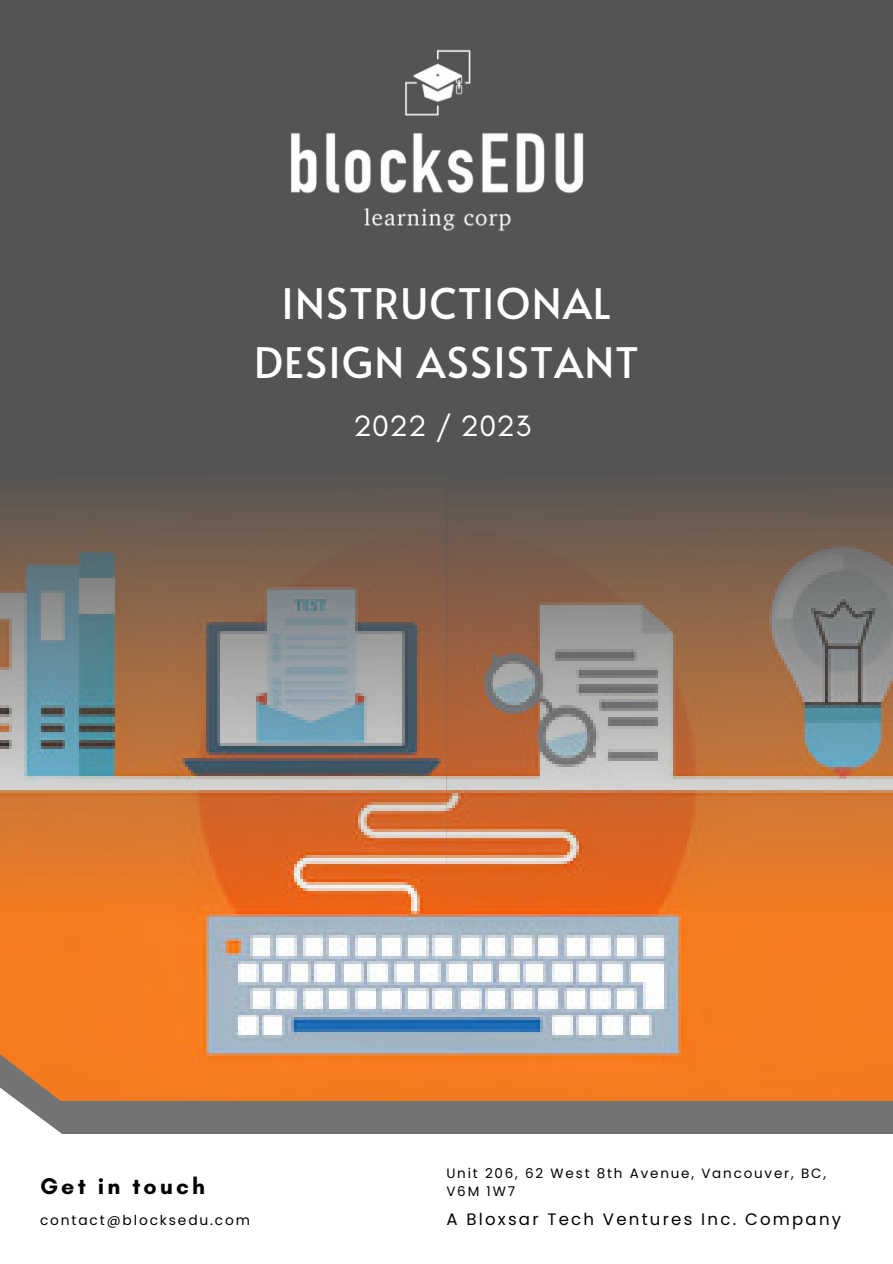
<style>
.page{position:relative;width:893px;height:1264px;background:#fff}
.page>*{position:absolute;margin:0;border:0;box-sizing:border-box;transform-origin:0 0}
.t1{font:42px/58.5px "Alata";letter-spacing:.03em;color:#fff;text-align:center}
.t2{font:30px "Glacial Indifference";letter-spacing:.015em;color:#fff}
.t3{font:700 23.1px "Glacial Indifference";letter-spacing:.135em;color:#000}
.t4{font:16.5px "Poppins";letter-spacing:.135em;color:#000}
.t5{font:13.8px "Poppins";letter-spacing:.135em;color:#000}
.t6{font:13.5px/18px "Poppins";letter-spacing:.135em;color:#000}
</style>
<div class="page">
<div style="left:0;top:0;width:892px;height:475px;background:#545454"></div>
<img style="left:0;top:913px;width:892px;height:188px">
<img style="left:0;top:475px;width:446px;height:438px">
<svg style="left:446px;top:475px;width:446px;height:438px;background:#a37556"></svg>
<img style="left:291px;top:49px;width:293px;height:182px">
<div style="left:40px;top:1101px;width:852px;height:161px;background:#737373"></div>
<svg style="left:0;top:1048px;width:464px;height:53px;background:#ea8031"></svg>
<svg style="left:0;top:1083px;width:424px;height:50px"></svg>
<div style="left:40px;top:1133px;width:852px;height:129px;background:#fff"></div>
<h1 class="t1" style="left:254px;top:273px;width:386px">INSTRUCTIONAL<br>DESIGN ASSISTANT</h1>
<h2 class="t2" style="left:353px;top:408px;width:179px">2022 / 2023</h2>
<h3 class="t3" style="left:40px;top:1171px;width:166px">Get in touch</h3>
<p class="t5" style="left:40px;top:1210px;width:211px">contact@blocksedu.com</p>
<p class="t6" style="left:446px;top:1164px;width:381px">Unit 206, 62 West 8th Avenue, Vancouver, BC,<br>V6M 1W7</p>
<p class="t4" style="left:446px;top:1207px;width:396px">A Bloxsar Tech Ventures Inc. Company</p>
</div>
